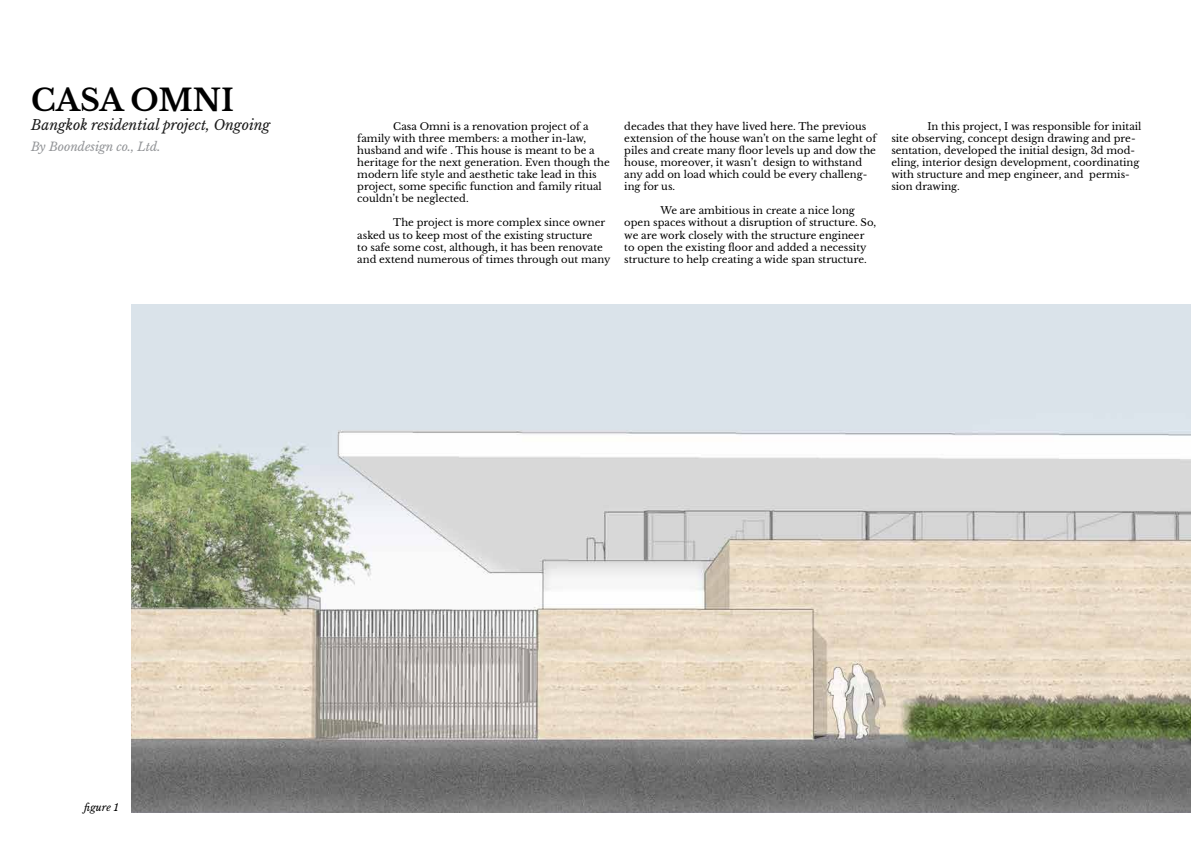
<style>
.page{position:relative;width:1191px;height:842px;background:#fff}
.page>*{position:absolute;margin:0;border:0;box-sizing:border-box;transform-origin:0 0}
.t1{font:700 30px "Libre Baskerville";color:#000}
.t2{font:italic 14px "Libre Baskerville";color:#1c1c1c}
.t3{font:italic 12px "Libre Baskerville";color:#939598}
.t4{font:10px/12px "Libre Baskerville";color:#000}
.t5{font:italic 10px "Libre Baskerville";color:#000}
</style>
<div class="page">
<img style="left:132px;top:305px;width:1059px;height:508px">
<h1 class="t1" style="left:31px;top:81px;width:204px">CASA OMNI</h1>
<h2 class="t2" style="left:31px;top:117px;width:241px">Bangkok residential project, Ongoing</h2>
<p class="t3" style="left:31px;top:140px;width:131px">By Boondesign co., Ltd.</p>
<p class="t4" style="left:357px;top:121px;width:254px;text-indent:36px">Casa Omni is a renovation project of a family with three members: a mother in-law, husband and wife . This house is meant to be a heritage for the next generation. Even though the modern life style and aesthetic take lead in this project, some specific function and family ritual couldn’t be neglected.</p>
<p class="t4" style="left:357px;top:217px;width:255px;text-indent:36px">The project is more complex since owner asked us to keep most of the existing structure<br>to safe some cost, although, it has been renovate and extend numerous of times through out many</p>
<p class="t4" style="left:624px;top:121px;width:254px">decades that they have lived here. The previous extension of the house wan’t on the same leght of piles and create many floor levels up and dow the house, moreover, it wasn’t design to withstand any add on load which could be every challeng&shy;ing for us.</p>
<p class="t4" style="left:624px;top:205px;width:253px;text-indent:36px">We are ambitious in create a nice long open spaces without a disruption of structure. So, we are work closely with the structure engineer to open the existing floor and added a necessity structure to help creating a wide span structure.</p>
<p class="t4" style="left:891px;top:121px;width:252px;text-indent:36px">In this project, I was responsible for initail site observing, concept design drawing and pre&shy;sentation, developed the initial design, 3d mod&shy;eling, interior design development, coordinating with structure and mep engineer, and permis&shy;sion drawing.</p>
<p class="t5" style="left:84px;top:801px;width:36px">figure 1</p>
</div>
